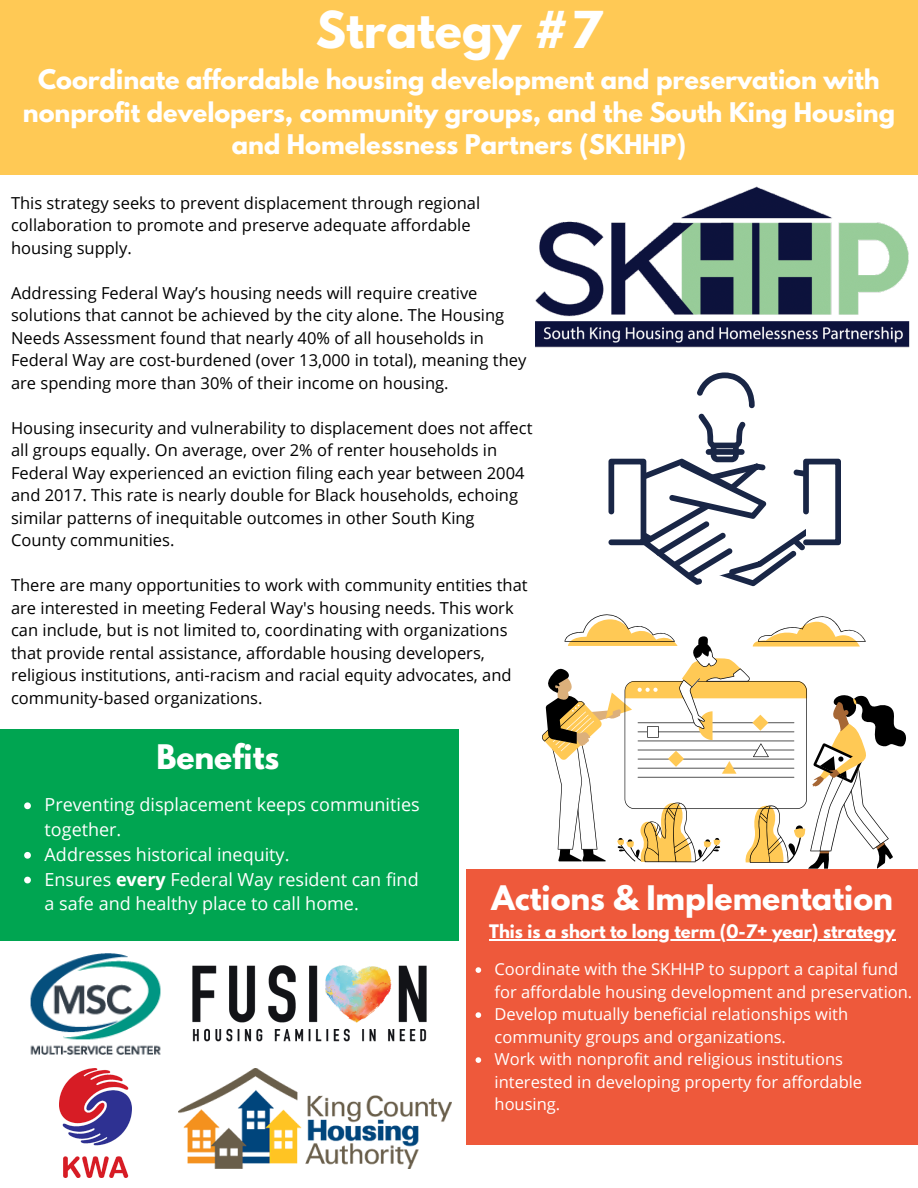
<style>
.page{position:relative;width:918px;height:1188px;background:#fff}
.page>*{position:absolute;margin:0;border:0;box-sizing:border-box;transform-origin:0 0}
.t1{font:700 45px "League Spartan";color:#fff}
.t2{font:700 30px "League Spartan";color:#fff}
.t3{font:700 24px/32.7px "League Spartan";color:#fff;text-align:center}
.t4{font:18px/24.8px "Open Sans";color:#fff}
.t5{font:16.5px/22.5px "Open Sans";color:#000}
.t6{font:16.5px/22.5px "Open Sans";color:#fff}
.t7{font:700 16.5px "League Spartan";color:#fff}
.s1{font-weight:700}
</style>
<div class="page">
<div style="left:0;top:0;width:918px;height:174px;background:#ffc955"></div>
<div style="left:0;top:729px;width:459px;height:211px;background:#00a551"></div>
<svg style="left:24px;top:802px;width:7px;height:7px"></svg>
<svg style="left:24px;top:852px;width:7px;height:7px"></svg>
<svg style="left:24px;top:877px;width:7px;height:6px"></svg>
<div style="left:467px;top:869px;width:451px;height:276px;background:#ee593b"></div>
<img style="left:535px;top:186px;width:375px;height:162px">
<img style="left:30px;top:953px;width:131px;height:102px">
<img style="left:192px;top:965px;width:235px;height:77px">
<img style="left:59px;top:1068px;width:72px;height:109px">
<img style="left:178px;top:1068px;width:274px;height:100px">
<svg style="left:609px;top:372px;width:232px;height:214px"></svg>
<svg style="left:542px;top:614px;width:364px;height:255px"></svg>
<hr style="left:489px;top:939px;width:406px;height:2px;background:#fff">
<svg style="left:476px;top:967px;width:5px;height:6px"></svg>
<svg style="left:476px;top:1012px;width:5px;height:6px"></svg>
<svg style="left:476px;top:1057px;width:5px;height:6px"></svg>
<p class="t1" style="left:316px;top:7px;width:288px">Strategy #7</p>
<p class="t3" style="left:23px;top:66px;width:874px">Coordinate affordable housing development and preservation with nonprofit developers, community groups, and the South King Housing and Homelessness Partners (SKHHP)</p>
<p class="t5" style="left:11px;top:191px;width:471px">This strategy seeks to prevent displacement through regional collaboration to promote and preserve adequate affordable housing supply.</p>
<p class="t5" style="left:11px;top:281px;width:517px">Addressing Federal Way’s housing needs will require creative solutions that cannot be achieved by the city alone. The Housing Needs Assessment found that nearly 40% of all households in Federal Way are cost-burdened (over 13,000 in total), meaning they are spending more than 30% of their income on housing.</p>
<p class="t5" style="left:11px;top:416px;width:523px">Housing insecurity and vulnerability to displacement does not affect all groups equally. On average, over 2% of renter households in Federal Way experienced an eviction filing each year between 2004 and 2017. This rate is nearly double for Black households, echoing similar patterns of inequitable outcomes in other South King County communities.</p>
<p class="t5" style="left:11px;top:573px;width:518px">There are many opportunities to work with community entities that are interested in meeting Federal Way's housing needs. This work can include, but is not limited to, coordinating with organizations that provide rental assistance, affordable housing developers, religious institutions, anti-racism and racial equity advocates, and community-based organizations.</p>
<p class="t2" style="left:156px;top:742px;width:124px">Benefits</p>
<p class="t4" style="left:45px;top:792px;width:377px">Preventing displacement keeps communities together.</p>
<p class="t4" style="left:45px;top:842px;width:246px">Addresses historical inequity.</p>
<p class="t4" style="left:45px;top:866px;width:376px">Ensures <span class="s1">every</span> Federal Way resident can find a safe and healthy place to call home.</p>
<p class="t2" style="left:492px;top:883px;width:403px">Actions &amp; Implementation</p>
<p class="t7" style="left:489px;top:923px;width:408px">This is a short to long term (0-7+ year) strategy</p>
<p class="t6" style="left:495px;top:957px;width:419px">Coordinate with the SKHHP to support a capital fund for affordable housing development and preservation.</p>
<p class="t6" style="left:495px;top:1002px;width:355px">Develop mutually beneficial relationships with community groups and organizations.</p>
<p class="t6" style="left:495px;top:1047px;width:369px">Work with nonprofit and religious institutions interested in developing property for affordable housing.</p>
</div>
